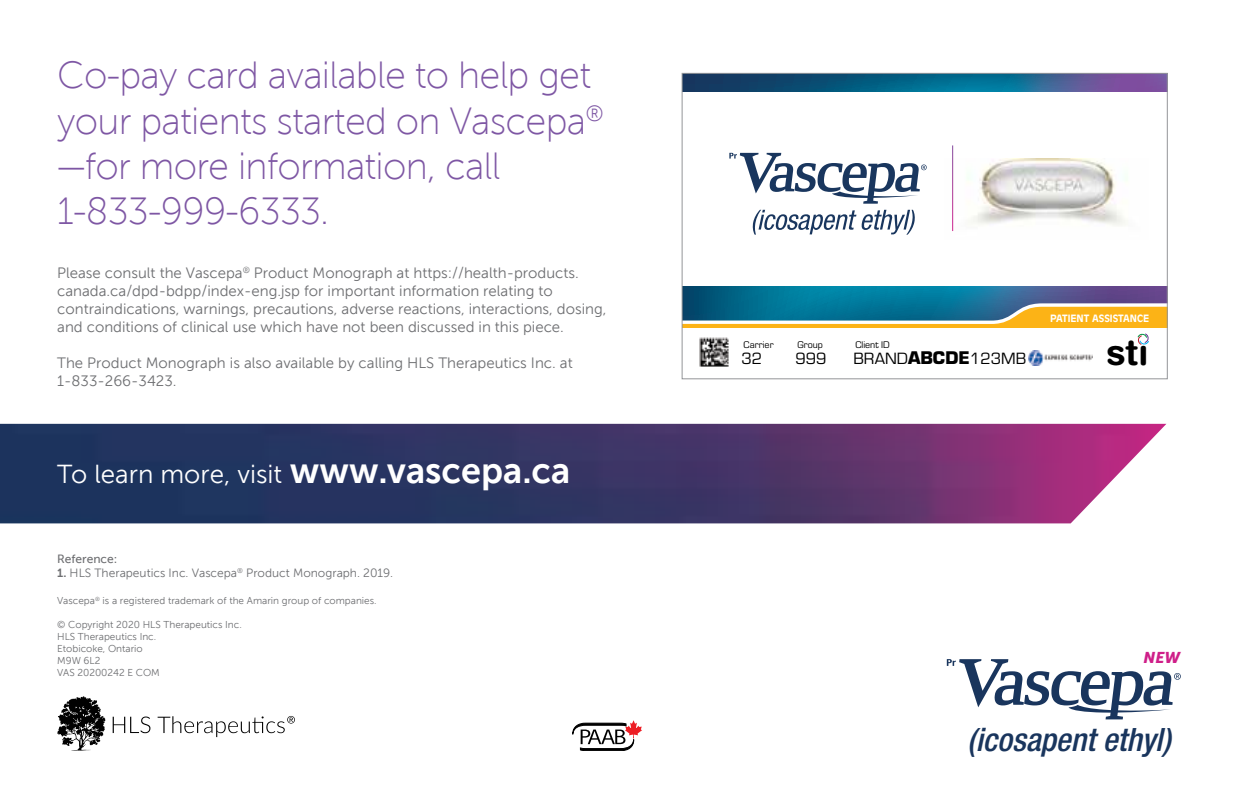
<style>
.page{position:relative;width:1238px;height:808px;background:#fff}
.page>*{position:absolute;margin:0;border:0;box-sizing:border-box;transform-origin:0 0}
.t1{font:37.8px/45.2px "Museo Sans 100";letter-spacing:-.02em;color:#7e57a4}
.t2{font:700 35.8px "Helvetica Rounded";color:#000}
.t3{font:italic 500 condensed 32.2px "Helvetica Neue";color:#19355d}
.t4{font:26px "Museo Sans 300";color:#fff}
.t5{font:17px "Eurostile";color:#000}
.t6{font:italic 15.4px "Museo Sans 900";color:#cf1f89}
.t7{font:15px/18px "Museo Sans 300";color:#6d6e71}
.t8{font:12px "Museo Sans 300";color:#6d6e71}
.t9{font:12px "Museo Sans 500";color:#6d6e71}
.t10{font:10px/12px "Museo Sans 300";color:#6d6e71}
.t11{font:10px "Eurostile";color:#000}
.t12{font:700 10px "Antique Olive";color:#fff}
.s1{font-family:"Museo Sans 700";font-size:36px}
.s2{font-family:"Museo Sans 700"}
.s3{font-weight:700}
</style>
<div class="page">
<img style="left:953px;top:159px;width:173px;height:72px">
<svg style="left:752px;top:210px;width:163px;height:25px"></svg>
<svg style="left:729px;top:153px;width:197px;height:51px"></svg>
<svg style="left:684px;top:286px;width:481px;height:16px;background:#1f6a96"></svg>
<svg style="left:684px;top:75px;width:481px;height:16px;background:#215886"></svg>
<svg style="left:684px;top:302px;width:481px;height:65px"></svg>
<img style="left:1028px;top:351px;width:64px;height:14px">
<div style="left:682px;top:73px;width:485px;height:306px;border:1px solid #939598"></div>
<svg style="left:57px;top:696px;width:49px;height:55px"></svg>
<svg style="left:113px;top:716px;width:37px;height:17px"></svg>
<svg style="left:158px;top:716px;width:137px;height:21px"></svg>
<svg style="left:572px;top:720px;width:70px;height:31px"></svg>
<svg style="left:946px;top:659px;width:234px;height:60px"></svg>
<img style="left:0;top:424px;width:1166px;height:99px">
<h1 class="t1" style="left:57px;top:53px;width:548px">Co-pay card available to help get your patients started on Vascepa<sup>® </sup>—for more information, call<br>1-833-999-6333.</h1>
<p class="t7" style="left:57px;top:264px;width:551px">Please consult the Vascepa<sup>®</sup> Product Monograph at https://health-products. canada.ca/dpd-bdpp/index-eng.jsp for important information relating to contraindications, warnings, precautions, adverse reactions, interactions, dosing, and conditions of clinical use which have not been discussed in this piece.</p>
<p class="t7" style="left:57px;top:354px;width:517px">The Product Monograph is also available by calling HLS Therapeutics Inc. at<br>1-833-266-3423.</p>
<h3 class="t4" style="left:57px;top:460px;width:515px">To learn more, visit <span class="s1">www.vascepa.ca</span></h3>
<p class="t9" style="left:57px;top:552px;width:62px">Reference:</p>
<p class="t8" style="left:57px;top:566px;width:337px"><span class="s2">1.</span> HLS Therapeutics Inc. Vascepa<sup>®</sup> Product Monograph. 2019.</p>
<p class="t10" style="left:57px;top:595px;width:321px">Vascepa<sup>®</sup> is a registered trademark of the Amarin group of companies.</p>
<p class="t10" style="left:57px;top:619px;width:186px">© Copyright 2020 HLS Therapeutics Inc.<br>HLS Therapeutics Inc.<br>Etobicoke, Ontario<br>M9W 6L2<br>VAS 20200242 E COM</p>
<p class="t11" style="left:743px;top:338px;width:31px">Carrier</p>
<p class="t11" style="left:797px;top:338px;width:27px">Group</p>
<p class="t11" style="left:855px;top:338px;width:36px">Client ID</p>
<p class="t5" style="left:741px;top:347px;width:22px">32</p>
<p class="t5" style="left:795px;top:347px;width:33px">999</p>
<p class="t5" style="left:853px;top:347px;width:174px">BRAND<span class="s3">ABCDE</span>123MB</p>
<p class="t12" style="left:1050px;top:312px;width:101px">PATIENT ASSISTANCE</p>
<h2 class="t2" style="left:1106px;top:331px;width:44px">sti</h2>
<p class="t6" style="left:1143px;top:649px;width:38px">NEW</p>
<h3 class="t3" style="left:967px;top:720px;width:205px">(icosapent ethyl)</h3>
</div>
